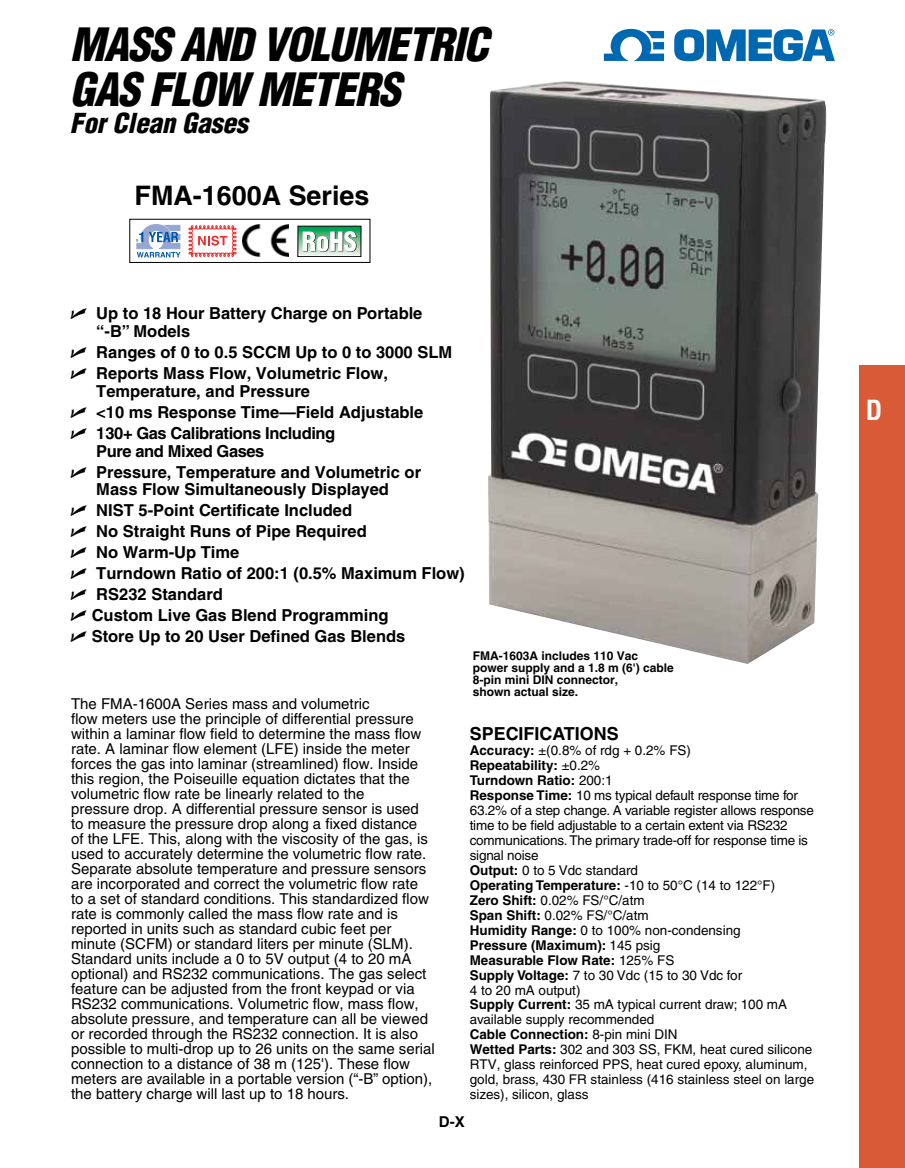
<style>
.page{position:relative;width:905px;height:1168px;background:#fff}
.page>*{position:absolute;margin:0;border:0;box-sizing:border-box;transform-origin:0 0}
.t1{font:italic 900 condensed 44.85px/44.8px "Helvetica";letter-spacing:-.025em;color:#000}
.t2{font:700 condensed 27px "Helvetica";color:#fff}
.t3{font:700 26.85px "Helvetica";color:#000}
.t4{font:italic 900 condensed 26.85px "Helvetica";color:#000}
.t5{font:700 18px "Helvetica";color:#000}
.t6{font:700 16.5px/21px "Helvetica";color:#000}
.t7{font:15px/15px "Helvetica";color:#000}
.t8{font:700 15px "Helvetica";color:#000}
.t9{font:13.5px/15px "Helvetica";color:#000}
.t10{font:700 12px/12px "Helvetica";color:#000}
.s1{font-family:"Universal Newswith Comm Pi";font-weight:400}
.s2{font-weight:700}
</style>
<div class="page">
<div style="left:859px;top:365px;width:45px;height:803px;background:#d95a36"></div>
<svg style="left:299px;top:228px;width:60px;height:27px"></svg>
<div style="left:297px;top:226px;width:64px;height:31px;border:1px solid #000"></div>
<svg style="left:303px;top:231px;width:53px;height:21px"></svg>
<div style="left:129px;top:219px;width:241px;height:44px;border:1px solid #000"></div>
<svg style="left:188px;top:225px;width:49px;height:32px"></svg>
<img style="left:243px;top:224px;width:45px;height:33px">
<svg style="left:136px;top:224px;width:44px;height:33px"></svg>
<img style="left:488px;top:81px;width:339px;height:583px">
<svg style="left:604px;top:29px;width:60px;height:32px"></svg>
<svg style="left:674px;top:29px;width:160px;height:32px"></svg>
<h1 class="t1" style="left:70px;top:22px;width:420px">MASS AND VOLUMETRIC<br>GAS FLOW METERS</h1>
<h3 class="t4" style="left:70px;top:106px;width:181px">FOR CLEAN GASES</h3>
<h3 class="t3" style="left:135px;top:179px;width:236px">FMA-1600A Series</h3>
<p class="t6" style="left:96px;top:304px;width:327px;line-height:18px;text-indent:-26px"><span class="s1">U</span> Up to 18 Hour Battery Charge on Portable “-B” Models</p>
<p class="t6" style="left:71px;top:341px;width:383px"><span class="s1">U</span> Ranges of 0 to 0.5 SCCM Up to 0 to 3000 SLM<br><span class="s1">U</span> Reports Mass Flow, Volumetric Flow,</p>
<p class="t6" style="left:71px;top:380px;width:354px;text-indent:26px">Temperature, and Pressure<br><span class="s1">U</span> &lt;10 ms Response Time—Field Adjustable<br><span class="s1">U</span> 130+ Gas Calibrations Including</p>
<p class="t6" style="left:71px;top:440px;width:352px;text-indent:26px">Pure and Mixed Gases<br><span class="s1">U</span> Pressure, Temperature and Volumetric or</p>
<p class="t6" style="left:71px;top:479px;width:395px;text-indent:26px">Mass Flow Simultaneously Displayed<br><span class="s1">U</span> NIST 5-Point Certificate Included<br><span class="s1">U</span> No Straight Runs of Pipe Required<br><span class="s1">U</span> No Warm-Up Time<br><span class="s1">U</span> Turndown Ratio of 200:1 (0.5% Maximum Flow)<br><span class="s1">U</span> RS232 Standard<br><span class="s1">U</span> Custom Live Gas Blend Programming<br><span class="s1">U</span> Store Up to 20 User Defined Gas Blends</p>
<p class="t7" style="left:71px;top:696px;width:365px">The FMA-1600A Series mass and volumetric<br>flow meters use the principle of differential pressure within a laminar flow field to determine the mass flow rate. A laminar flow element (LFE) inside the meter forces the gas into laminar (streamlined) flow. Inside this region, the Poiseuille equation dictates that the volumetric flow rate be linearly related to the<br>pressure drop. A differential pressure sensor is used to measure the pressure drop along a fixed distance<br>of the LFE. This, along with the viscosity of the gas, is used to accurately determine the volumetric flow rate.<br>Separate absolute temperature and pressure sensors are incorporated and correct the volumetric flow rate<br>to a set of standard conditions. This standardized flow rate is commonly called the mass flow rate and is reported in units such as standard cubic feet per minute (SCFM) or standard liters per minute (SLM).<br>Standard units include a 0 to 5V output (4 to 20 mA optional) and RS232 communications. The gas select feature can be adjusted from the front keypad or via RS232 communications. Volumetric flow, mass flow, absolute pressure, and temperature can all be viewed or recorded through the RS232 connection. It is also possible to multi-drop up to 26 units on the same serial connection to a distance of 38 m (125'). These flow meters are available in a portable version (“-B” option), the battery charge will last up to 18 hours.</p>
<p class="t10" style="left:472px;top:650px;width:202px">FMA-1603A includes 110 Vac power supply and a 1.8 m (6') cable<br>8-pin mini DIN connector,<br>shown actual size.</p>
<p class="t5" style="left:470px;top:723px;width:46px">Specificati</p>
<p class="t5" style="left:580px;top:723px;width:27px">ons</p>
<p class="t9" style="left:470px;top:743px;width:346px"><span class="s2">Accuracy:</span> ±(0.8% of rdg + 0.2% FS)<br><span class="s2">Repeatability:</span> ±0.2%<br><span class="s2">Turndown Ratio:</span> 200:1<br><span class="s2">Response Time:</span> 10 ms typical default response time for 63.2% of a step change. A variable register allows response time to be field adjustable to a certain extent via RS232 communications. The primary trade-off for response time is signal noise<br><span class="s2">Output:</span> 0 to 5 Vdc standard<br><span class="s2">Operating Temperature:</span> -10 to 50°C (14 to 122°F)<br><span class="s2">Zero Shift:</span> 0.02% FS/°C/atm<br><span class="s2">Span Shift:</span> 0.02% FS/°C/atm<br><span class="s2">Humidity Range:</span> 0 to 100% non-condensing<br><span class="s2">Pressure (Maximum):</span> 145 psig<br><span class="s2">Measurable Flow Rate:</span> 125% FS<br><span class="s2">Supply Voltage:</span> 7 to 30 Vdc (15 to 30 Vdc for<br>4 to 20 mA output)<br><span class="s2">Supply Current:</span> 35 mA typical current draw; 100 mA available supply recommended<br><span class="s2">Cable Connection:</span> 8-pin mini DIN<br><span class="s2">Wetted Parts:</span> 302 and 303 SS, FKM, heat cured silicone RTV, glass reinforced PPS, heat cured epoxy, aluminum, gold, brass, 430 FR stainless (416 stainless steel on large sizes), silicon, glass</p>
<p class="t8" style="left:439px;top:1112px;width:27px">D-X</p>
<h2 class="t2" style="left:865px;top:393px;width:18px">D</h2>
</div>
